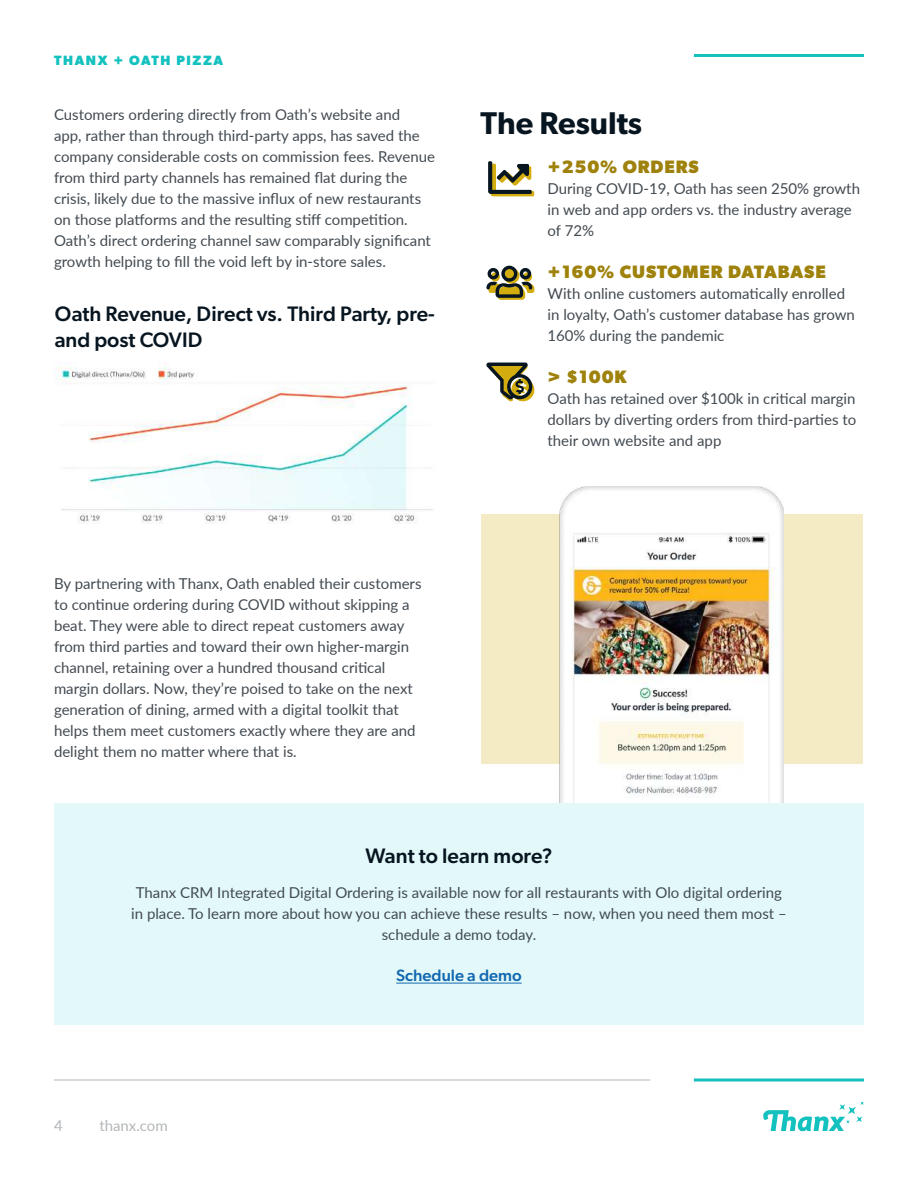
<style>
.page{position:relative;width:918px;height:1188px;background:#fff}
.page>*{position:absolute;margin:0;border:0;box-sizing:border-box;transform-origin:0 0}
.t1{font:600 31.5px "Gibson";color:#071520}
.t2{font:500 21px/25.2px "Gibson";color:#071520}
.t3{font:700 18px "Gibson";letter-spacing:.05em;color:#9e820b}
.t4{font:500 16.5px "Gibson";color:#1268b0}
.t5{font:15px/21px "Lato";color:#424a51}
.t6{font:15px "Lato";color:#b3b7b9}
.t7{font:700 13.5px "Gibson";letter-spacing:.12em;color:#13c1bf}
</style>
<div class="page">
<svg style="left:763px;top:1102px;width:101px;height:30px"></svg>
<svg style="left:694px;top:1078px;width:170px;height:4px"></svg>
<hr style="left:694px;top:54px;width:170px;height:3px;background:#13c1bf">
<hr style="left:54px;top:1080px;width:596px;height:1px;background:#b3b7b9">
<div style="left:481px;top:515px;width:382px;height:249px;background:#f4ebc5"></div>
<svg style="left:488px;top:161px;width:46px;height:35px"></svg>
<svg style="left:486px;top:266px;width:48px;height:34px"></svg>
<svg style="left:486px;top:363px;width:48px;height:39px"></svg>
<img style="left:55px;top:362px;width:378px;height:162px">
<img style="left:560px;top:486px;width:223px;height:317px">
<div style="left:54px;top:803px;width:810px;height:222px;background:#e3f9f9"></div>
<hr style="left:396px;top:983px;width:126px;height:1px;background:#1268b0">
<p class="t7" style="left:54px;top:52px;width:171px">THANX + OATH PIZZA</p>
<p class="t5" style="left:54px;top:103px;width:382px">Customers ordering directly from Oath’s website and<br>app, rather than through third-party apps, has saved the company considerable costs on commission fees. Revenue from third party channels has remained flat during the crisis, likely due to the massive influx of new restaurants on those platforms and the resulting stiff competition.<br>Oath’s direct ordering channel saw comparably significant growth helping to fill the void left by in-store sales.</p>
<h2 class="t2" style="left:55px;top:301px;width:382px">Oath Revenue, Direct vs. Third Party, pre&shy;and post COVID</h2>
<h1 class="t1" style="left:481px;top:104px;width:163px">The Results</h1>
<p class="t3" style="left:548px;top:156px;width:153px">+250% ORDERS</p>
<p class="t5" style="left:548px;top:178px;width:314px">During COVID-19, Oath has seen 250% growth in web and app orders vs. the industry average of 72%</p>
<p class="t3" style="left:548px;top:261px;width:280px">+160% CUSTOMER DATABASE</p>
<p class="t5" style="left:548px;top:282px;width:309px">With online customers automatically enrolled in loyalty, Oath’s customer database has grown<br>160% during the pandemic</p>
<p class="t3" style="left:548px;top:366px;width:81px">&gt; $100K</p>
<p class="t5" style="left:548px;top:387px;width:310px;text-align:justify">Oath has retained over $100k in critical margin dollars by diverting orders from third-parties to their own website and app</p>
<p class="t5" style="left:54px;top:572px;width:369px">By partnering with Thanx, Oath enabled their customers to continue ordering during COVID without skipping a beat. They were able to direct repeat customers away from third parties and toward their own higher-margin channel, retaining over a hundred thousand critical margin dollars. Now, they’re poised to take on the next generation of dining, armed with a digital toolkit that helps them meet customers exactly where they are and delight them no matter where that is.</p>
<h2 class="t2" style="left:365px;top:843px;width:189px">Want to learn more?</h2>
<p class="t5" style="left:131px;top:881px;width:657px;text-align:center">Thanx CRM Integrated Digital Ordering is available now for all restaurants with Olo digital ordering in place. To learn more about how you can achieve these results – now, when you need them most – schedule a demo today.</p>
<p class="t4" style="left:396px;top:965px;width:127px">Schedule a demo</p>
<p class="t6" style="left:54px;top:1115px;width:10px">4</p>
<p class="t6" style="left:99px;top:1115px;width:70px">thanx.com</p>
</div>
